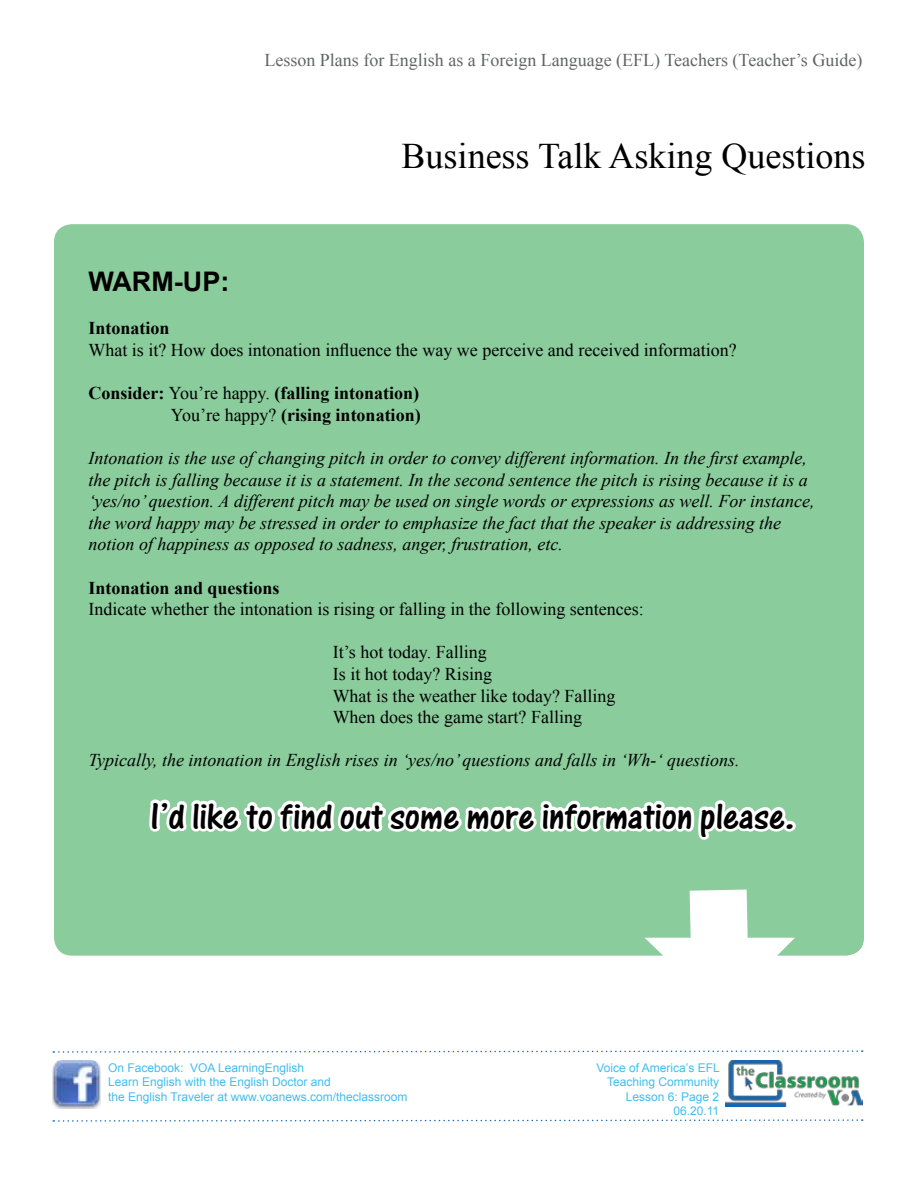
<style>
.page{position:relative;width:918px;height:1188px;background:#fff}
.page>*{position:absolute;margin:0;border:0;box-sizing:border-box;transform-origin:0 0}
.t1{font:39px "One Stroke Script Let Plain";color:#000}
.t2{font:36px "Times New Roman";color:#000}
.t3{font:700 27px "Arial";color:#000}
.t4{font:italic 18px/21.6px "Times New Roman";color:#000}
.t5{font:18px/21.6px "Times New Roman";color:#000}
.t6{font:700 18px/21.6px "Times New Roman";color:#000;text-align:right}
.t7{font:18px "Times New Roman";color:#636467}
.t8{font:12px/14.4px "Arial";color:#42bdee;text-align:right}
.s1{font-weight:400}
</style>
<div class="page">
<img style="left:52px;top:1068px;width:1px;height:36px">
<div style="left:54px;top:224px;width:810px;height:732px;background:#8acc9c;border-radius:18px"></div>
<svg style="left:53px;top:799px;width:810px;height:323px"></svg>
<p class="t7" style="left:264px;top:48px;width:600px">Lesson Plans for English as a Foreign Language (EFL) Teachers (Teacher’s Guide)</p>
<h2 class="t2" style="left:402px;top:131px;width:465px">Business Talk Asking Questions</h2>
<h3 class="t3" style="left:88px;top:264px;width:142px">WARM-UP:</h3>
<p class="t6" style="left:88px;top:317px;width:83px">Intonation</p>
<p class="t5" style="left:88px;top:339px;width:650px">What is it? How does intonation influence the way we perceive and received information?</p>
<p class="t6" style="left:88px;top:382px;width:334px">Consider: <span class="s1">You’re happy.</span> (falling intonation)<br><span class="s1">You’re happy?</span> (rising intonation)</p>
<p class="t4" style="left:88px;top:447px;width:728px">Intonation is the use of changing pitch in order to convey different information. In the first example, the pitch is falling because it is a statement. In the second sentence the pitch is rising because it is a ‘yes/no’ question. A different pitch may be used on single words or expressions as well. For instance, the word happy may be stressed in order to emphasize the fact that the speaker is addressing the notion of happiness as opposed to sadness, anger, frustration, etc.</p>
<p class="t6" style="left:88px;top:576px;width:193px">Intonation and questions</p>
<p class="t5" style="left:88px;top:598px;width:557px">Indicate whether the intonation is rising or falling in the following sentences:</p>
<p class="t5" style="left:333px;top:641px;width:284px">It’s hot today. Falling<br>Is it hot today? Rising<br>What is the weather like today? Falling<br>When does the game start? Falling</p>
<p class="t4" style="left:88px;top:749px;width:653px">Typically, the intonation in English rises in ‘yes/no’ questions and falls in ‘Wh-‘ questions.</p>
<h1 class="t1" style="left:151px;top:793px;width:645px">I’d like to find out some more information please.</h1>
<p class="t8" style="left:108px;top:1060px;width:301px;text-align:left">On Facebook: VOA LearningEnglish<br>Learn English with the English Doctor and<br>the English Traveler at www.voanews.com/theclassroom</p>
<p class="t8" style="left:597px;top:1060px;width:125px">Voice of America’s EFL<br>Teaching Community<br>Lesson 6: Page 2<br>06.20.11</p>
</div>
